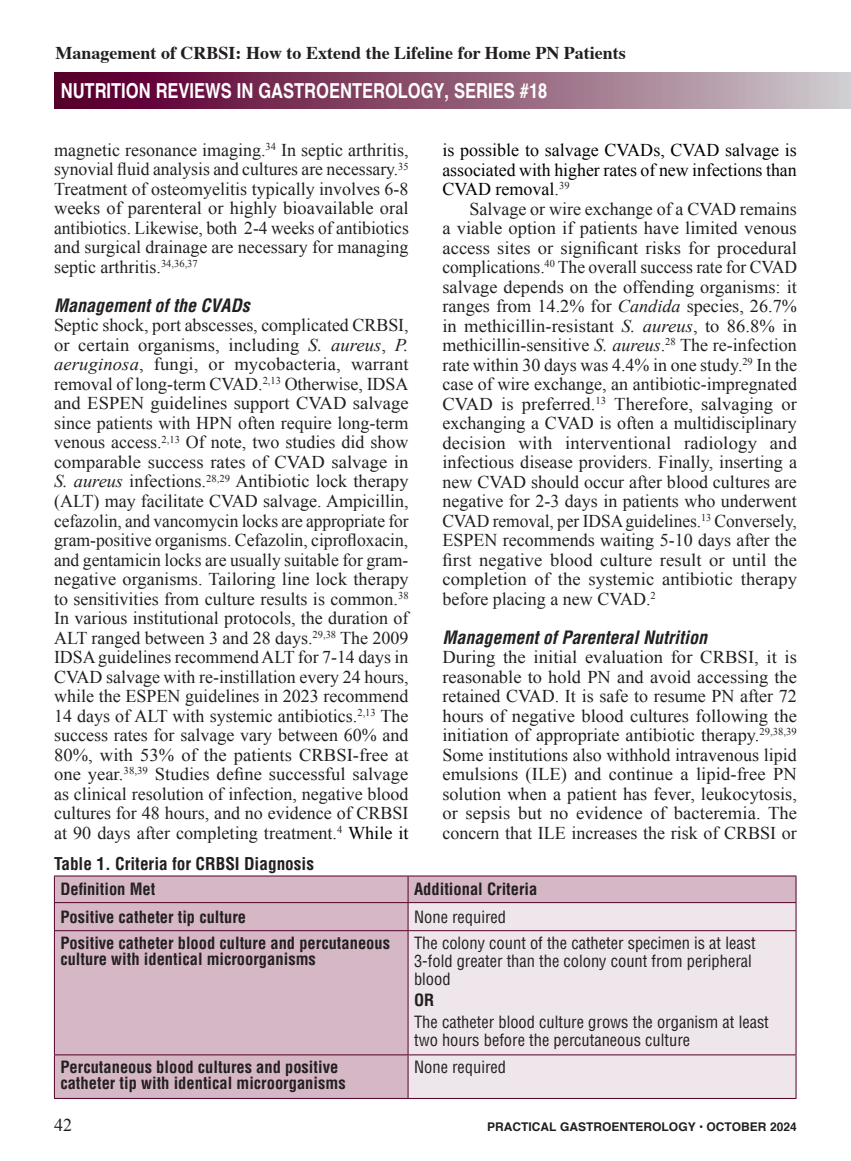
<style>
.page{position:relative;width:851px;height:1161px;background:#fff}
.page>*{position:absolute;margin:0;border:0;box-sizing:border-box;transform-origin:0 0}
.t1{font:700 20.7px "Helvetica";color:#fff;scale:.8 1}
.A_Body_Copy-1st_P{font:18px/19.5px "Times New Roman";color:#231f20;text-align:justify}
.A_Body_Copy{font:18px/19.5px "Times New Roman";color:#231f20;text-align:justify}
.A_Body_Copy-1st_P-2{font:18px/19.5px "Times New Roman";color:#000;text-align:justify}
.t2{font:700 18px "Times";color:#231f20}
.Adrien_Subhead_Italic{font:italic 700 condensed 18px "Helvetica LT Std";color:#231f20}
.A_table_header{font:700 condensed 17.25px "Helvetica LT Std";color:#231f20}
.A_table_header-2{font:700 condensed 16.5px/16.5px "Helvetica LT Std";color:#231f20}
.A_Table_type{font:condensed 16.5px/18px "Helvetica LT Std";color:#231f20}
.A_Table_type-2{font:700 condensed 16.5px "Helvetica LT Std";color:#231f20}
.t3{font:700 12px "Helvetica";color:#231f20}
.s1{font-style:italic}
.s2{color:#000}
.s3{color:#231f20}
</style>
<div class="page">
<div style="left:54px;top:73px;width:796px;height:36px;background:linear-gradient(to right,#540023,#ccc6c9)"></div>
<div style="left:55px;top:877px;width:740px;height:221px;background:#d5b7c5"></div>
<div style="left:408px;top:903px;width:387px;height:195px;background:#eee6ea"></div>
<hr style="left:54px;top:876px;width:354px;height:1px;background:#540028">
<hr style="left:408px;top:876px;width:388px;height:1px;background:#540028">
<hr style="left:408px;top:902px;width:388px;height:1px;background:#540028">
<svg style="left:795px;top:876px;width:1px;height:54px"></svg>
<hr style="left:408px;top:930px;width:388px;height:1px;background:#540028">
<hr style="left:795px;top:931px;width:1px;height:124px;background:#540028">
<hr style="left:408px;top:1055px;width:388px;height:1px;background:#540028">
<hr style="left:795px;top:1055px;width:1px;height:43px;background:#540028">
<hr style="left:408px;top:1098px;width:388px;height:1px;background:#540028">
<svg style="left:54px;top:876px;width:1px;height:54px"></svg>
<hr style="left:54px;top:931px;width:1px;height:124px;background:#540028">
<hr style="left:54px;top:1055px;width:1px;height:43px;background:#540028">
<hr style="left:54px;top:902px;width:354px;height:1px;background:#540028">
<svg style="left:407px;top:876px;width:1px;height:54px"></svg>
<hr style="left:407px;top:931px;width:1px;height:124px;background:#540028">
<hr style="left:407px;top:1055px;width:1px;height:43px;background:#540028">
<hr style="left:54px;top:930px;width:354px;height:1px;background:#540028">
<hr style="left:54px;top:1055px;width:354px;height:1px;background:#540028">
<hr style="left:54px;top:1098px;width:354px;height:1px;background:#540028">
<p class="t2" style="left:56px;top:35px;width:572px">Management of CRBSI: How to Extend the Lifeline for Home PN Patients</p>
<p class="t1" style="left:61px;top:74px;width:609px">NUTRITION REVIEWS IN GASTROENTEROLOGY, SERIES #18</p>
<p class="A_Body_Copy" style="left:54px;top:140px;width:356px">magnetic resonance imaging.<sup>34</sup> In septic arthritis, synovial fluid analysis and cultures are necessary.<sup>35<br></sup>Treatment of osteomyelitis typically involves 6-8 weeks of parenteral or highly bioavailable oral antibiotics. Likewise, both 2-4 weeks of antibiotics and surgical drainage are necessary for managing septic arthritis.<sup>34,36,37</sup></p>
<p class="Adrien_Subhead_Italic" style="left:54px;top:294px;width:197px">Management of the CVADs</p>
<p class="A_Body_Copy-1st_P" style="left:54px;top:315px;width:356px">Septic shock, port abscesses, complicated CRBSI, or certain organisms, including <span class="s1">S. aureus</span>, <span class="s1">P. aeruginosa</span>, fungi, or mycobacteria, warrant removal of long-term CVAD.<sup>2,13</sup> Otherwise, IDSA and ESPEN guidelines support CVAD salvage since patients with HPN often require long-term venous access.<sup>2,13</sup> Of note, two studies did show comparable success rates of CVAD salvage in <span class="s1">S. aureus</span> infections.<sup>28,29</sup> Antibiotic lock therapy (ALT) may facilitate CVAD salvage. Ampicillin, cefazolin, and vancomycin locks are appropriate for gram-positive organisms. Cefazolin, ciprofloxacin, and gentamicin locks are usually suitable for gram&shy;negative organisms. Tailoring line lock therapy to sensitivities from culture results is common.<sup>38<br></sup>In various institutional protocols, the duration of ALT ranged between 3 and 28 days.<sup>29,38</sup> The 2009<br>IDSA guidelines recommend ALT for 7-14 days in CVAD salvage with re-instillation every 24 hours, while the ESPEN guidelines in 2023 recommend 14 days of ALT with systemic antibiotics.<sup>2,13</sup> The success rates for salvage vary between 60% and 80%, with 53% of the patients CRBSI-free at one year.<sup>38,39</sup> Studies define successful salvage as clinical resolution of infection, negative blood cultures for 48 hours, and no evidence of CRBSI at 90 days after completing treatment.<sup>4</sup> <span class="s2">While it</span></p>
<p class="A_Body_Copy-1st_P-2" style="left:442px;top:140px;width:356px">is possible to salvage CVADs, CVAD salvage is associated with higher rates of new infections than CVAD removal<span class="s3">.</span><sup>39</sup></p>
<p class="A_Body_Copy" style="left:442px;top:198px;width:356px;text-indent:27px">Salvage or wire exchange of a CVAD remains a viable option if patients have limited venous access sites or significant risks for procedural complications.<sup>40</sup> The overall success rate for CVAD salvage depends on the offending organisms: it ranges from 14.2% for <span class="s1">Candida</span> species, 26.7% in methicillin-resistant <span class="s1">S. aureus</span>, to 86.8% in methicillin-sensitive <span class="s1">S. aureus</span>.<sup>28</sup> The re-infection rate within 30 days was 4.4% in one study.<sup>29</sup> In the case of wire exchange, an antibiotic-impregnated CVAD is preferred.<sup>13</sup> Therefore, salvaging or exchanging a CVAD is often a multidisciplinary decision with interventional radiology and infectious disease providers. Finally, inserting a new CVAD should occur after blood cultures are negative for 2-3 days in patients who underwent CVAD removal, per IDSA guidelines.<sup>13</sup> Conversely, ESPEN recommends waiting 5-10 days after the first negative blood culture result or until the completion of the systemic antibiotic therapy before placing a new CVAD.<sup>2</sup></p>
<p class="Adrien_Subhead_Italic" style="left:442px;top:626px;width:266px">Management of Parenteral Nutrition</p>
<p class="A_Body_Copy-1st_P" style="left:442px;top:647px;width:356px">During the initial evaluation for CRBSI, it is reasonable to hold PN and avoid accessing the retained CVAD. It is safe to resume PN after 72 hours of negative blood cultures following the initiation of appropriate antibiotic therapy.<sup>29,38,39<br></sup>Some institutions also withhold intravenous lipid emulsions (ILE) and continue a lipid-free PN solution when a patient has fever, leukocytosis, or sepsis but no evidence of bacteremia. The concern that ILE increases the risk of CRBSI or</p>
<p class="A_table_header" style="left:54px;top:853px;width:261px">Table 1. Criteria for CRBSI Diagnosis</p>
<p class="A_table_header-2" style="left:60px;top:881px;width:96px">Definition Met</p>
<p class="A_table_header-2" style="left:414px;top:881px;width:125px">Additional Criteria</p>
<p class="A_table_header-2" style="left:60px;top:908px;width:187px">Positive catheter tip culture</p>
<p class="A_Table_type" style="left:414px;top:907px;width:94px">None required</p>
<p class="A_table_header-2" style="left:60px;top:934px;width:331px">Positive catheter blood culture and percutaneous culture with identical microorganisms</p>
<p class="A_Table_type" style="left:414px;top:933px;width:343px">The colony count of the catheter specimen is at least<br>3-fold greater than the colony count from peripheral blood</p>
<p class="A_Table_type-2" style="left:414px;top:990px;width:22px">OR</p>
<p class="A_Table_type" style="left:414px;top:1013px;width:356px">The catheter blood culture grows the organism at least two hours before the percutaneous culture</p>
<p class="A_table_header-2" style="left:60px;top:1058px;width:287px">Percutaneous blood cultures and positive catheter tip with identical microorganisms</p>
<p class="A_Table_type" style="left:414px;top:1058px;width:94px">None required</p>
<p class="A_Body_Copy-1st_P" style="left:54px;top:1115px;width:19px">42</p>
<p class="t3" style="left:487px;top:1117px;width:311px">PRACTICAL GASTROENTEROLOGY • OCTOBER 2024</p>
</div>
